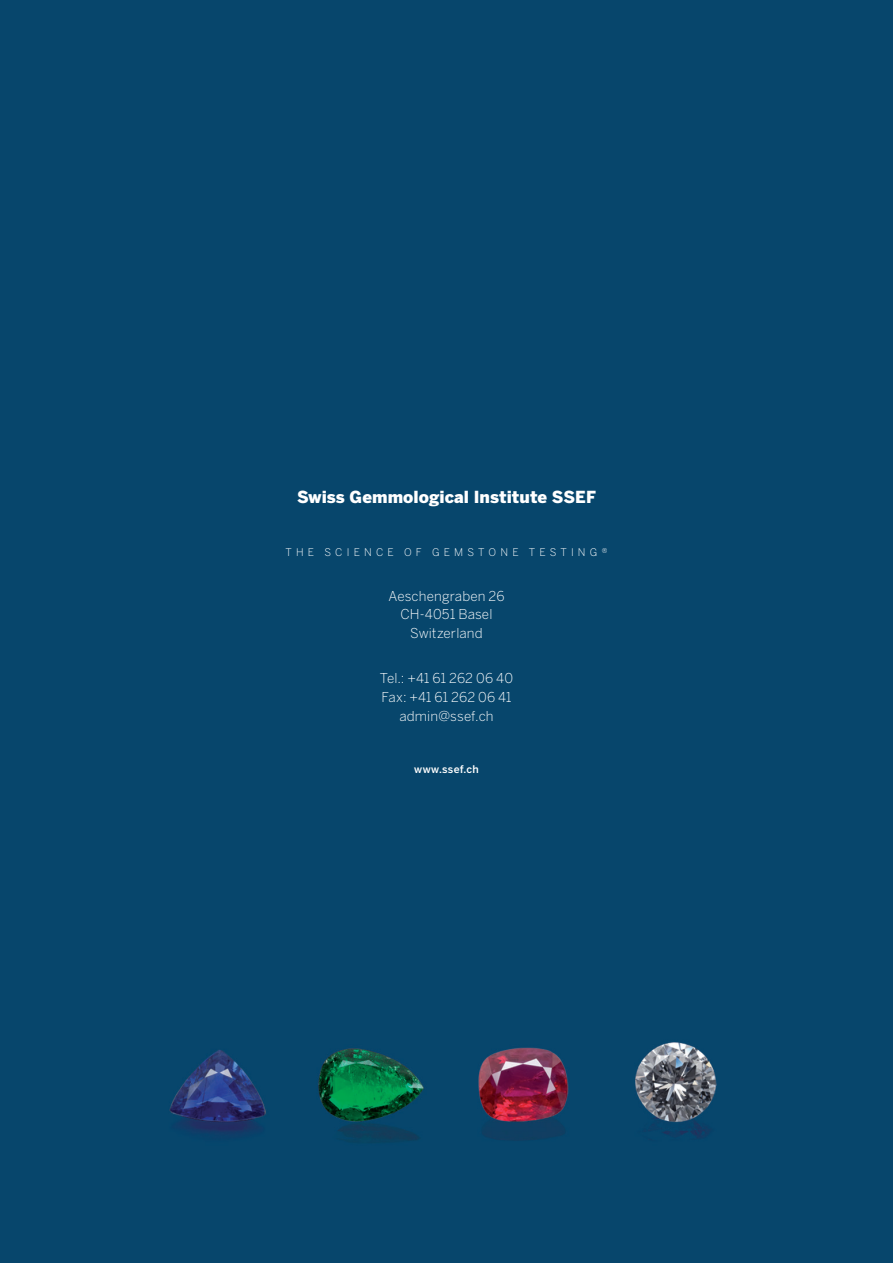
<style>
.page{position:relative;width:893px;height:1263px;background:#07466c}
.page>*{position:absolute;margin:0;border:0;box-sizing:border-box;transform-origin:0 0}
.t1{font:900 16.5px "Benton Sans";color:#fff}
.t2{font:300 13.5px/18.8px "Benton Sans";letter-spacing:.01em;color:#fff;text-align:center}
.t3{font:300 10.5px "Benton Sans";letter-spacing:.395em;color:#fff}
.t4{font:500 10.5px "Benton Sans";letter-spacing:.02em;color:#fff}
</style>
<div class="page">
<p class="t1" style="left:297px;top:487px;width:300px">Swiss Gemmological Institute SSEF</p>
<p class="t3" style="left:285px;top:546px;width:323px">THE SCIENCE OF GEMSTONE TESTING®</p>
<p class="t2" style="left:388px;top:586px;width:118px">Aeschengraben 26<br>CH-4051 Basel<br>Switzerland</p>
<p class="t2" style="left:380px;top:669px;width:135px">Tel.: +41 61 262 06 40<br>Fax: +41 61 262 06 41 admin@ssef.ch</p>
<p class="t4" style="left:414px;top:763px;width:66px">www.ssef.ch</p>
</div>
